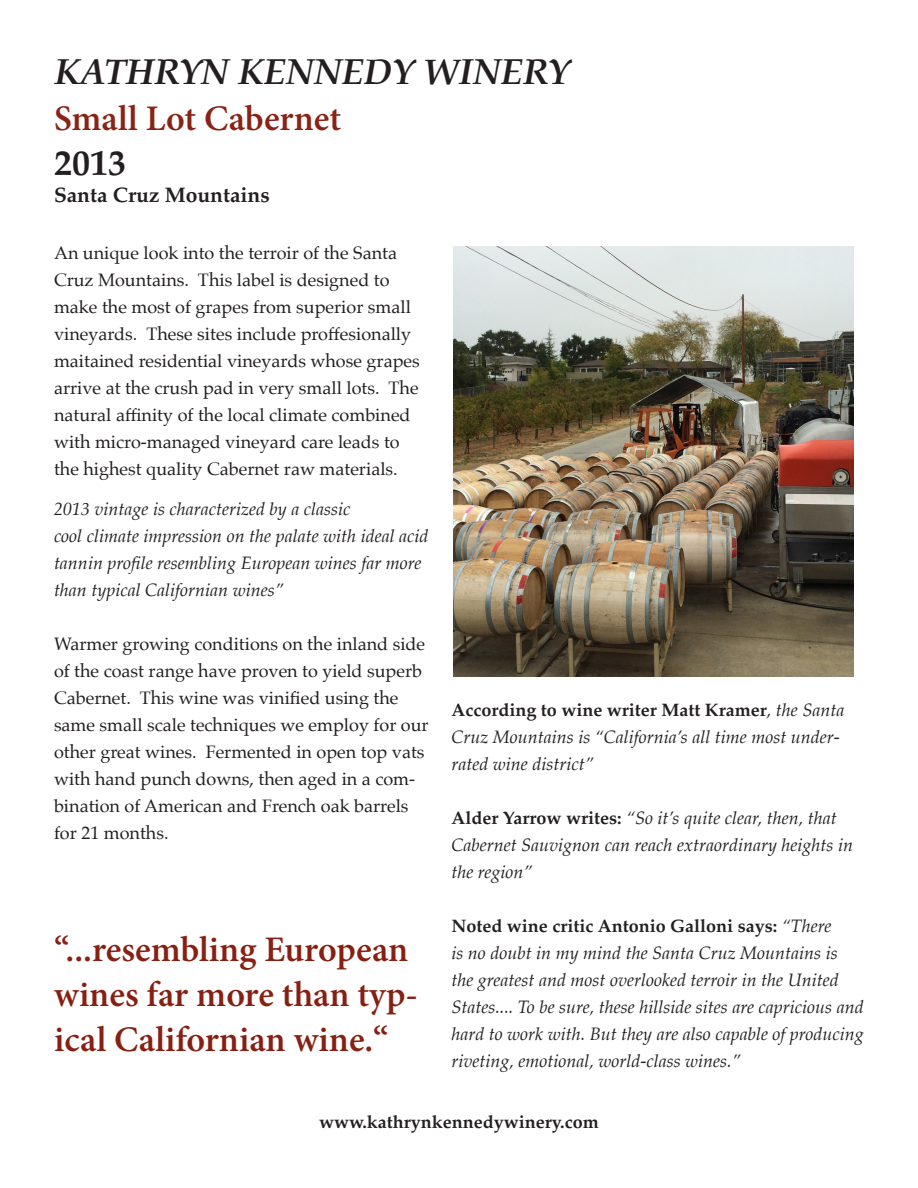
<style>
.page{position:relative;width:918px;height:1188px;background:#fff}
.page>*{position:absolute;margin:0;border:0;box-sizing:border-box;transform-origin:0 0}
.t1{font:600 36px/45px "Minion Pro";color:#871f12}
.Paragraph_DWDCAWHSL{font:italic 700 36px "Palatino";color:#231f20}
.t2{font:600 36px "Minion Pro";color:#8a2215}
.t3{font:700 36px "Palatino";color:#231f20}
.t4{font:700 21px "Palatino";color:#231f20}
.t5{font:italic 18px/27px "Palatino";color:#231f20}
.t6{font:18px/27px "Palatino";color:#231f20}
.Paragraph_DWDCAWHSL-2{font:700 18px "Palatino";color:#231f20}
.s1{font-weight:700;font-style:normal}
</style>
<div class="page">
<img style="left:453px;top:246px;width:401px;height:431px">
<p class="Paragraph_DWDCAWHSL" style="left:54px;top:42px;width:517px">KATHRYN KENNEDY WINERY</p>
<p class="t2" style="left:54px;top:93px;width:289px">Small Lot Cabernet</p>
<p class="t3" style="left:54px;top:132px;width:73px">2013</p>
<p class="t4" style="left:54px;top:177px;width:217px">Santa Cruz Mountains</p>
<p class="t6" style="left:54px;top:239px;width:367px">An unique look into the terroir of the Santa Cruz Mountains. This label is designed to make the most of grapes from superior small vineyards. These sites include proffesionally maitained residential vineyards whose grapes arrive at the crush pad in very small lots. The natural affinity of the local climate combined with micro-managed vineyard care leads to the highest quality Cabernet raw materials.</p>
<p class="t5" style="left:54px;top:496px;width:298px">2013 vintage is characterized by a classic</p>
<p class="t5" style="left:54px;top:523px;width:376px">cool climate impression on the palate with ideal acid tannin profile resembling European wines far more than typical Californian wines”</p>
<p class="t6" style="left:54px;top:631px;width:376px">Warmer growing conditions on the inland side of the coast range have proven to yield superb Cabernet. This wine was vinified using the same small scale techniques we employ for our other great wines. Fermented in open top vats with hand punch downs, then aged in a com&shy;bination of American and French oak barrels for 21 months.</p>
<p class="t1" style="left:54px;top:927px;width:365px">“...resembling European wines far more than typ&shy;ical Californian wine.“</p>
<p class="t5" style="left:451px;top:696px;width:394px"><span class="s1">According to wine writer Matt Kramer</span>, the Santa<br>Cruz Mountains is “California’s all time most under&shy;rated wine district”</p>
<p class="t5" style="left:451px;top:804px;width:403px"><span class="s1">Alder Yarrow writes:</span> “So it’s quite clear, then, that<br>Cabernet Sauvignon can reach extraordinary heights in the region”</p>
<p class="t5" style="left:451px;top:912px;width:414px"><span class="s1">Noted wine critic Antonio Galloni says:</span> “There<br>is no doubt in my mind the Santa Cruz Mountains is the greatest and most overlooked terroir in the United States.... To be sure, these hillside sites are capricious and hard to work with. But they are also capable of producing riveting, emotional, world-class wines.”</p>
<p class="Paragraph_DWDCAWHSL-2" style="left:319px;top:1106px;width:281px">www.kathrynkennedywinery.com</p>
</div>
